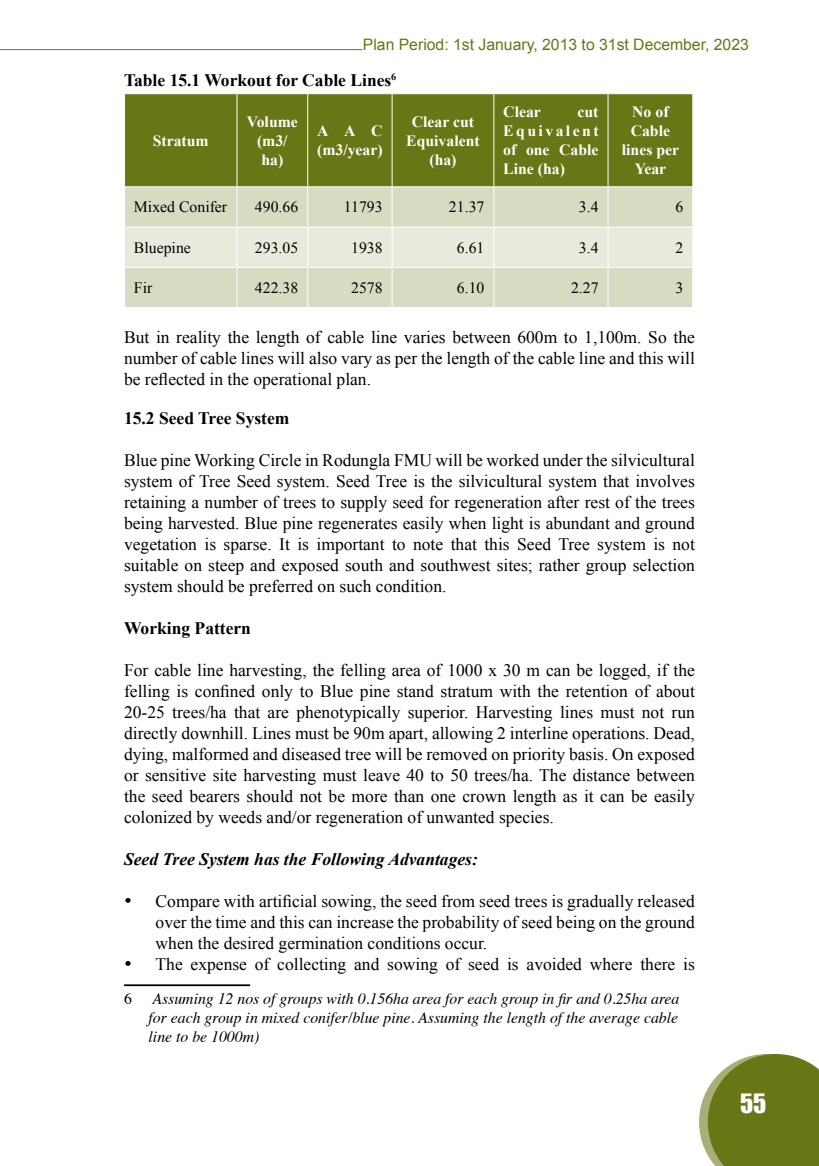
<style>
.page{position:relative;width:819px;height:1166px;background:#fff}
.page>*{position:absolute;margin:0;border:0;box-sizing:border-box;transform-origin:0 0}
.t1{font:24.5px "Impact";color:#fff}
.t2{font:17.5px/21px "Times New Roman";color:#000;text-align:justify}
.t3{font:700 17.5px "Times New Roman";color:#000}
.t4{font:italic 700 17.5px "Times New Roman";color:#000}
.t5{font:italic 15.75px/18.9px "Times";color:#000;text-align:justify}
.t6{font:700 15.75px/18.9px "Times New Roman";color:#fff;text-align:center}
.t7{font:15.75px "Times New Roman";color:#000}
.t8{font:15.75px "Arial";color:#687615}
.t9{font:15.75px "Times";color:#000}
</style>
<div class="page">
<hr style="left:0;top:49px;width:362px;height:1px;background:#687615">
<svg style="left:699px;top:1054px;width:120px;height:112px;background:#7d8936"></svg>
<div style="left:125px;top:94px;width:567px;height:92px;background:#687615"></div>
<div style="left:125px;top:187px;width:567px;height:120px;background:#d8dbc1"></div>
<div style="left:125px;top:228px;width:567px;height:39px;background:#e8eadc"></div>
<hr style="left:236px;top:94px;width:1px;height:92px;background:#fff">
<hr style="left:307px;top:94px;width:1px;height:92px;background:#fff">
<hr style="left:391px;top:94px;width:1px;height:92px;background:#fff">
<hr style="left:493px;top:94px;width:1px;height:92px;background:#fff">
<hr style="left:607px;top:94px;width:1px;height:92px;background:#fff">
<hr style="left:236px;top:187px;width:1px;height:40px;background:#fff">
<hr style="left:307px;top:187px;width:1px;height:40px;background:#fff">
<hr style="left:391px;top:187px;width:1px;height:40px;background:#fff">
<hr style="left:493px;top:187px;width:1px;height:40px;background:#fff">
<hr style="left:607px;top:187px;width:1px;height:40px;background:#fff">
<hr style="left:124px;top:227px;width:113px;height:1px;background:#fff">
<hr style="left:237px;top:227px;width:71px;height:1px;background:#fff">
<hr style="left:236px;top:227px;width:1px;height:40px;background:#fff">
<hr style="left:308px;top:227px;width:84px;height:1px;background:#fff">
<hr style="left:307px;top:227px;width:1px;height:40px;background:#fff">
<hr style="left:392px;top:227px;width:102px;height:1px;background:#fff">
<hr style="left:391px;top:227px;width:1px;height:40px;background:#fff">
<hr style="left:494px;top:227px;width:114px;height:1px;background:#fff">
<hr style="left:493px;top:227px;width:1px;height:40px;background:#fff">
<hr style="left:608px;top:227px;width:85px;height:1px;background:#fff">
<hr style="left:607px;top:227px;width:1px;height:40px;background:#fff">
<hr style="left:124px;top:267px;width:113px;height:1px;background:#fff">
<hr style="left:237px;top:267px;width:71px;height:1px;background:#fff">
<hr style="left:236px;top:268px;width:1px;height:39px;background:#fff">
<hr style="left:308px;top:267px;width:84px;height:1px;background:#fff">
<hr style="left:307px;top:268px;width:1px;height:39px;background:#fff">
<hr style="left:392px;top:267px;width:102px;height:1px;background:#fff">
<hr style="left:391px;top:268px;width:1px;height:39px;background:#fff">
<hr style="left:494px;top:267px;width:114px;height:1px;background:#fff">
<hr style="left:493px;top:268px;width:1px;height:39px;background:#fff">
<hr style="left:608px;top:267px;width:85px;height:1px;background:#fff">
<hr style="left:607px;top:268px;width:1px;height:39px;background:#fff">
<hr style="left:124px;top:984px;width:126px;height:2px;background:#000">
<p class="t8" style="left:363px;top:36px;width:387px">Plan Period: 1st January, 2013 to 31st December, 2023</p>
<p class="t3" style="left:124px;top:70px;width:274px">Table 15.1 Workout for Cable Lines<sup>6</sup></p>
<p class="t6" style="left:153px;top:131px;width:57px">Stratum</p>
<p class="t6" style="left:247px;top:112px;width:53px">Volume (m3/ ha)</p>
<p class="t6" style="left:317px;top:121px;width:67px;text-align:left">AAC (m3/year)</p>
<p class="t6" style="left:406px;top:112px;width:75px">Clear cut<br>Equivalent (ha)</p>
<p class="t6" style="left:503px;top:102px;width:97px;text-align:justify;text-indent:74px">cut Equivalent of one Cable Line (ha)</p>
<p class="t6" style="left:622px;top:102px;width:59px">No of<br>Cable lines per<br>Year</p>
<p class="t6" style="left:503px;top:102px;width:39px">Clear</p>
<p class="t7" style="left:134px;top:198px;width:95px">Mixed Conifer</p>
<p class="t7" style="left:255px;top:198px;width:45px">490.66</p>
<p class="t7" style="left:344px;top:198px;width:40px">11793</p>
<p class="t7" style="left:449px;top:198px;width:37px">21.37</p>
<p class="t7" style="left:579px;top:198px;width:21px">3.4</p>
<p class="t7" style="left:675px;top:198px;width:9px">6</p>
<p class="t7" style="left:134px;top:238px;width:58px">Bluepine</p>
<p class="t7" style="left:255px;top:238px;width:45px">293.05</p>
<p class="t7" style="left:351px;top:238px;width:33px">1938</p>
<p class="t7" style="left:457px;top:238px;width:29px">6.61</p>
<p class="t7" style="left:579px;top:238px;width:21px">3.4</p>
<p class="t7" style="left:675px;top:238px;width:9px">2</p>
<p class="t7" style="left:134px;top:279px;width:20px">Fir</p>
<p class="t7" style="left:255px;top:279px;width:45px">422.38</p>
<p class="t7" style="left:351px;top:279px;width:33px">2578</p>
<p class="t7" style="left:457px;top:279px;width:29px">6.10</p>
<p class="t7" style="left:571px;top:279px;width:29px">2.27</p>
<p class="t7" style="left:675px;top:279px;width:9px">3</p>
<p class="t2" style="left:124px;top:326px;width:572px">But in reality the length of cable line varies between 600m to 1,100m. So the number of cable lines will also vary as per the length of the cable line and this will be reflected in the operational plan.</p>
<p class="t3" style="left:124px;top:408px;width:167px">15.2 Seed Tree System</p>
<p class="t2" style="left:124px;top:449px;width:572px">Blue pine Working Circle in Rodungla FMU will be worked under the silvicultural system of Tree Seed system. Seed Tree is the silvicultural system that involves retaining a number of trees to supply seed for regeneration after rest of the trees being harvested. Blue pine regenerates easily when light is abundant and ground vegetation is sparse. It is important to note that this Seed Tree system is not suitable on steep and exposed south and southwest sites; rather group selection system should be preferred on such condition.</p>
<p class="t3" style="left:124px;top:618px;width:128px">Working Pattern</p>
<p class="t2" style="left:124px;top:659px;width:572px">For cable line harvesting, the felling area of 1000 x 30 m can be logged, if the felling is confined only to Blue pine stand stratum with the retention of about 20-25 trees/ha that are phenotypically superior. Harvesting lines must not run directly downhill. Lines must be 90m apart, allowing 2 interline operations. Dead, dying, malformed and diseased tree will be removed on priority basis. On exposed or sensitive site harvesting must leave 40 to 50 trees/ha. The distance between the seed bearers should not be more than one crown length as it can be easily colonized by weeds and/or regeneration of unwanted species.</p>
<p class="t4" style="left:124px;top:849px;width:355px">Seed Tree System has the Following Advantages:</p>
<p class="t2" style="left:156px;top:890px;width:540px;text-indent:-32px">• Compare with artificial sowing, the seed from seed trees is gradually released over the time and this can increase the probability of seed being on the ground when the desired germination conditions occur.</p>
<p class="t2" style="left:124px;top:953px;width:572px">• The expense of collecting and sowing of seed is avoided where there is</p>
<p class="t9" style="left:124px;top:984px;width:9px">6</p>
<p class="t5" style="left:149px;top:988px;width:532px">Assuming 12 nos of groups with 0.156ha area for each group in fir and 0.25ha area for each group in mixed conifer/blue pine. Assuming the length of the average cable line to be 1000m)</p>
<h1 class="t1" style="left:740px;top:1084px;width:28px">55</h1>
</div>
